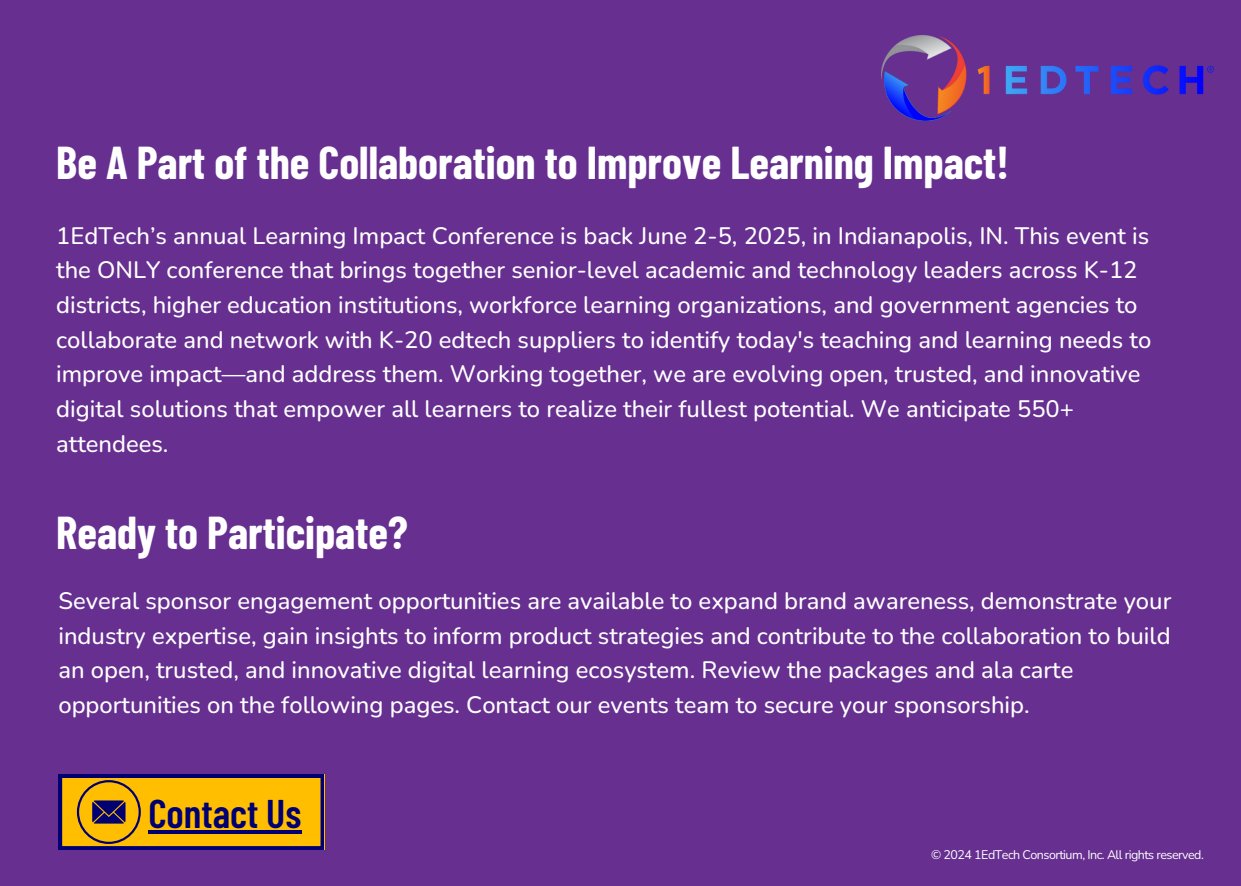
<style>
.page{position:relative;width:1241px;height:886px;background:#fff}
.page>*{position:absolute;margin:0;border:0;box-sizing:border-box;transform-origin:0 0}
.t1{font:700 45px "Barlow Condensed";color:#fff}
.t2{font:600 40px "Barlow Condensed";color:#000072}
.t3{font:500 23.75px/34.8px "Nunito";color:#fff}
.t4{font:12.5px "Nunito";letter-spacing:-.04em;color:#fff}
</style>
<div class="page">
<div style="left:0;top:0;width:1240px;height:886px;background:#662f90"></div>
<img style="left:881px;top:36px;width:332px;height:84px">
<svg style="left:58px;top:774px;width:266px;height:76px;background:#ce9a15"></svg>
<hr style="left:148px;top:830px;width:153px;height:4px;background:#000072">
<h3 class="t1" style="left:56px;top:134px;width:954px">Be A Part of the Collaboration to Improve Learning Impact!</h3>
<h1 class="t3" style="left:56px;top:218px;width:1096px">1EdTech’s annual Learning Impact Conference is back June 2-5, 2025, in Indianapolis, IN. This event is the ONLY conference that brings together senior-level academic and technology leaders across K-12 districts, higher education institutions, workforce learning organizations, and government agencies to collaborate and network with K-20 edtech suppliers to identify today's teaching and learning needs to improve impact—and address them. Working together, we are evolving open, trusted, and innovative digital solutions that empower all learners to realize their fullest potential. We anticipate 550+ attendees.</h1>
<h3 class="t1" style="left:56px;top:504px;width:353px">Ready to Participate?</h3>
<p class="t3" style="left:58px;top:584px;width:1114px">Several sponsor engagement opportunities are available to expand brand awareness, demonstrate your industry expertise, gain insights to inform product strategies and contribute to the collaboration to build an open, trusted, and innovative digital learning ecosystem. Review the packages and ala carte opportunities on the following pages. Contact our events team to secure your sponsorship.</p>
<h2 class="t2" style="left:148px;top:787px;width:154px">Contact Us</h2>
<h1 class="t4" style="left:931px;top:847px;width:274px">© 2024 1EdTech Consortium, Inc. All rights reserved.</h1>
</div>
